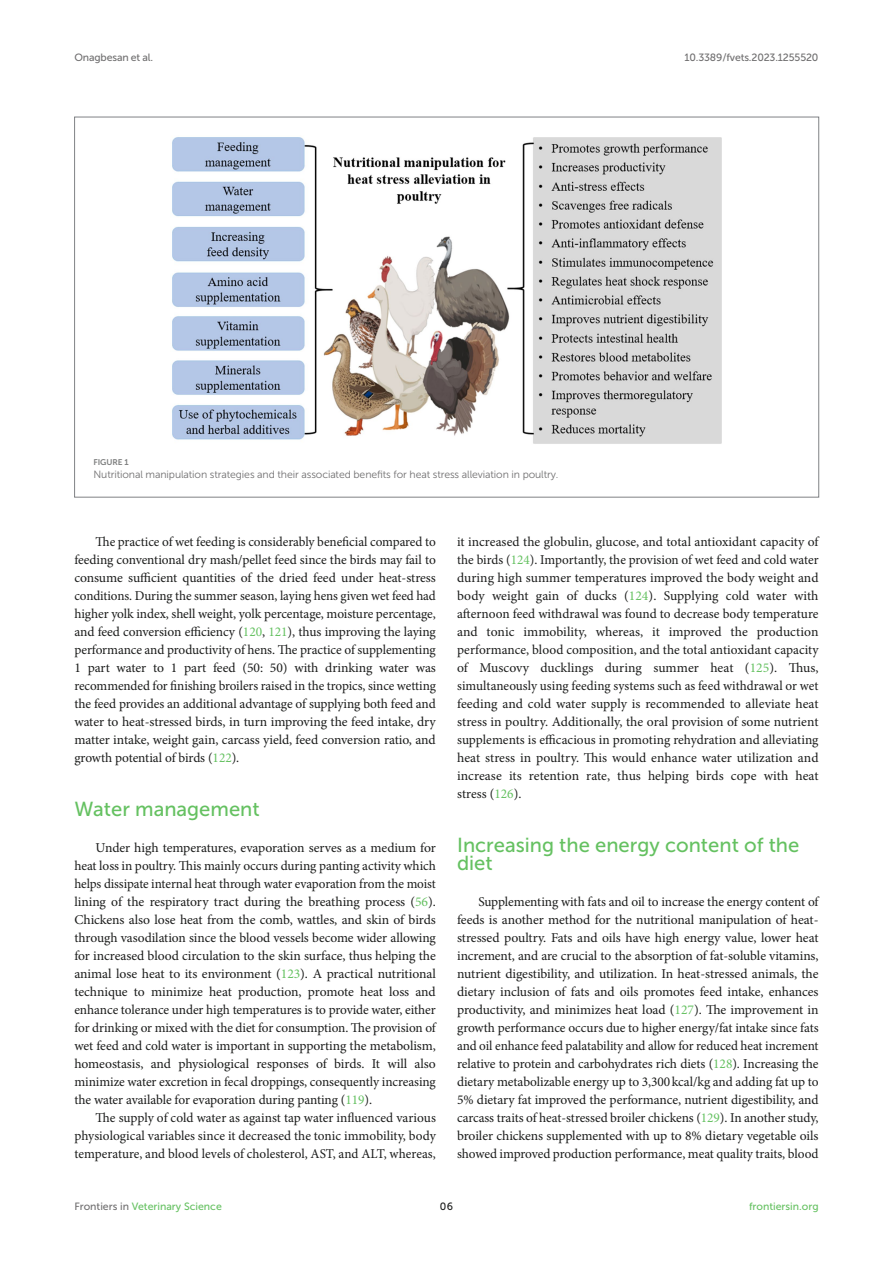
<style>
.page{position:relative;width:893px;height:1263px;background:#fff}
.page>*{position:absolute;margin:0;border:0;box-sizing:border-box;transform-origin:0 0}
.HEAD_1{font:20.25px/18px "Museo Sans 500";color:#65c161}
.TEXT_FLUSH{font:13.5px/18px "Minion Pro";letter-spacing:-.005em;color:#1b1c1b;text-align:justify}
.TEXT{font:13.5px/18px "Minion Pro";color:#1b1c1b;text-align:justify}
.FIG_LEG{font:10.5px "Museo Sans 300";letter-spacing:-.01em;color:#706f70}
.t1{font:10.5px "Museo Sans 500";color:#65c161}
.t2{font:10.5px "Museo Sans 500";letter-spacing:-.015em;color:#706f70}
.t3{font:10.5px "Museo Sans 500";color:#1b1c1b}
.FIG_HD{font:8.25px "Museo Sans 700";letter-spacing:-.01em;color:#7e7f7f}
.s1{color:#65c161}
.s2{color:#706f70}
</style>
<div class="page">
<img style="left:172px;top:137px;width:550px;height:307px">
<p class="t2" style="left:74px;top:51px;width:80px">Onagbesan et al.</p>
<p class="t2" style="left:685px;top:51px;width:135px">10.3389/fvets.2023.1255520</p>
<p class="FIG_HD" style="left:94px;top:457px;width:37px">FIGURE 1</p>
<p class="FIG_LEG" style="left:94px;top:469px;width:466px">Nutritional manipulation strategies and their associated benefits for heat stress alleviation in poultry.</p>
<p class="TEXT" style="left:74px;top:533px;width:363px;text-indent:21px">The practice of wet feeding is considerably beneficial compared to feeding conventional dry mash/pellet feed since the birds may fail to consume sufficient quantities of the dried feed under heat-stress conditions. During the summer season, laying hens given wet feed had higher yolk index, shell weight, yolk percentage, moisture percentage, and feed conversion efficiency (<span class="s1">120</span>, <span class="s1">121</span>), thus improving the laying performance and productivity of hens. The practice of supplementing 1 part water to 1 part feed (50: 50) with drinking water was recommended for finishing broilers raised in the tropics, since wetting the feed provides an additional advantage of supplying both feed and water to heat-stressed birds, in turn improving the feed intake, dry matter intake, weight gain, carcass yield, feed conversion ratio, and growth potential of birds (<span class="s1">122</span>).</p>
<p class="HEAD_1" style="left:74px;top:800px;width:187px">Water management</p>
<p class="TEXT_FLUSH" style="left:74px;top:839px;width:363px;text-indent:21px">Under high temperatures, evaporation serves as a medium for heat loss in poultry. This mainly occurs during panting activity which helps dissipate internal heat through water evaporation from the moist lining of the respiratory tract during the breathing process (<span class="s1">56</span>).<br>Chickens also lose heat from the comb, wattles, and skin of birds through vasodilation since the blood vessels become wider allowing for increased blood circulation to the skin surface, thus helping the animal lose heat to its environment (<span class="s1">123</span>). A practical nutritional technique to minimize heat production, promote heat loss and enhance tolerance under high temperatures is to provide water, either for drinking or mixed with the diet for consumption. The provision of wet feed and cold water is important in supporting the metabolism, homeostasis, and physiological responses of birds. It will also minimize water excretion in fecal droppings, consequently increasing the water available for evaporation during panting (<span class="s1">119</span>).</p>
<p class="TEXT" style="left:74px;top:1109px;width:363px;text-indent:21px">The supply of cold water as against tap water influenced various physiological variables since it decreased the tonic immobility, body temperature, and blood levels of cholesterol, AST, and ALT, whereas,</p>
<p class="TEXT" style="left:457px;top:533px;width:363px">it increased the globulin, glucose, and total antioxidant capacity of the birds (<span class="s1">124</span>). Importantly, the provision of wet feed and cold water during high summer temperatures improved the body weight and body weight gain of ducks (<span class="s1">124</span>). Supplying cold water with afternoon feed withdrawal was found to decrease body temperature and tonic immobility, whereas, it improved the production performance, blood composition, and the total antioxidant capacity of Muscovy ducklings during summer heat (<span class="s1">125</span>). Thus, simultaneously using feeding systems such as feed withdrawal or wet feeding and cold water supply is recommended to alleviate heat stress in poultry. Additionally, the oral provision of some nutrient supplements is efficacious in promoting rehydration and alleviating heat stress in poultry. This would enhance water utilization and increase its retention rate, thus helping birds cope with heat stress (<span class="s1">126</span>).</p>
<p class="HEAD_1" style="left:457px;top:836px;width:344px">Increasing the energy content of the diet</p>
<p class="TEXT_FLUSH" style="left:457px;top:893px;width:363px;text-indent:21px">Supplementing with fats and oil to increase the energy content of feeds is another method for the nutritional manipulation of heat&shy;stressed poultry. Fats and oils have high energy value, lower heat increment, and are crucial to the absorption of fat-soluble vitamins, nutrient digestibility, and utilization. In heat-stressed animals, the dietary inclusion of fats and oils promotes feed intake, enhances productivity, and minimizes heat load (<span class="s1">127</span>). The improvement in growth performance occurs due to higher energy/fat intake since fats and oil enhance feed palatability and allow for reduced heat increment relative to protein and carbohydrates rich diets (<span class="s1">128</span>). Increasing the dietary metabolizable energy up to 3,300kcal/kg and adding fat up to 5% dietary fat improved the performance, nutrient digestibility, and carcass traits of heat-stressed broiler chickens (<span class="s1">129</span>). In another study, broiler chickens supplemented with up to 8% dietary vegetable oils showed improved production performance, meat quality traits, blood</p>
<p class="t1" style="left:74px;top:1200px;width:149px"><span class="s2">Frontiers in</span> Veterinary Science</p>
<p class="t3" style="left:440px;top:1200px;width:15px">06</p>
<p class="t1" style="left:749px;top:1200px;width:71px">frontiersin.org</p>
</div>
